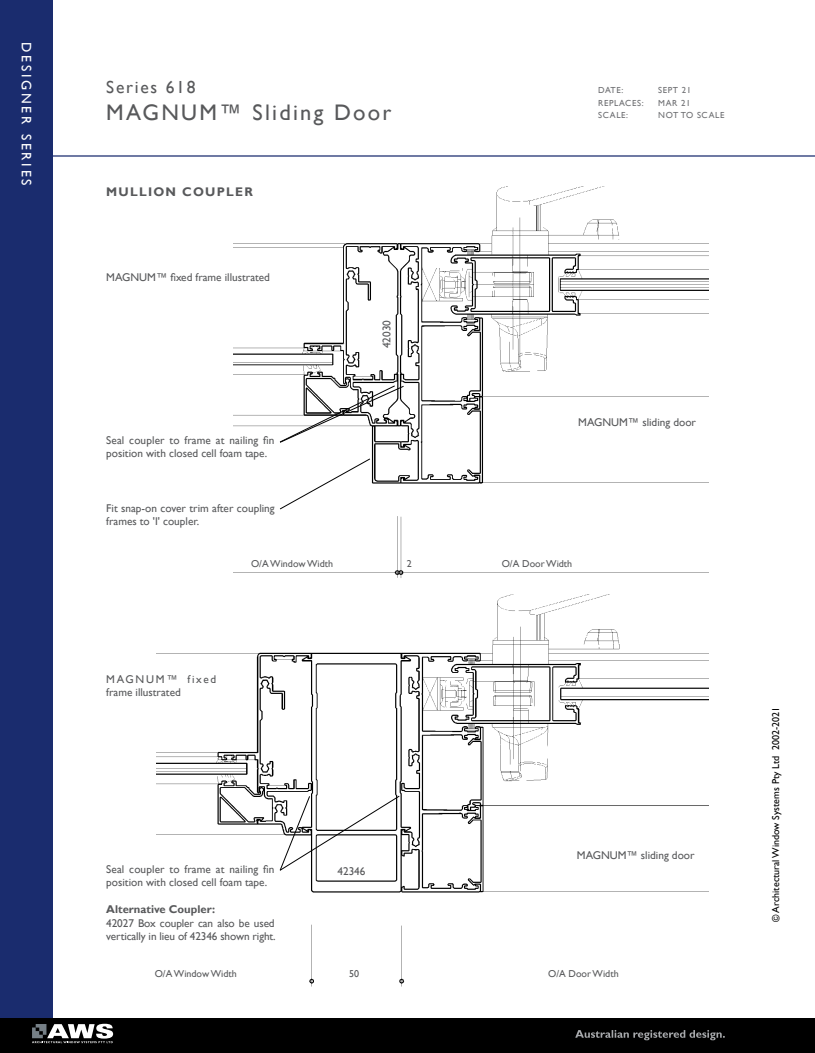
<style>
.page{position:relative;width:815px;height:1053px;background:#fff}
.page>*{position:absolute;margin:0;border:0;box-sizing:border-box;transform-origin:0 0}
.t1{font:22.5px "Gill Sans";letter-spacing:.1em;color:#58595b}
.t2{font:17.5px "Gill Sans";letter-spacing:.1em;color:#58595b}
.t3{font:13.75px "Gill Sans";letter-spacing:.2em;color:#fff}
.t4{font:700 12.5px "Gill Sans";letter-spacing:.1em;color:#58595b}
.t5{font:11.25px/13.5px "Gill Sans";color:#58595b}
.t6{font:700 11.25px "Gill Sans";color:#58595b}
.t7{font:10px "Gill Sans";color:#58595b}
.t8{font:10px "Gill Sans";color:#000}
.t9{font:8.75px "Gill Sans";letter-spacing:.07em;color:#6d6e71}
</style>
<div class="page">
<div style="left:0;top:0;width:53px;height:1052px;background:#1a2c6e"></div>
<div style="left:0;top:1018px;width:815px;height:34px;background:#000"></div>
<hr style="left:43px;top:155px;width:772px;height:2px;background:#1a2c6e">
<img style="left:157px;top:594px;width:552px;height:393px">
<img style="left:233px;top:187px;width:476px;height:391px">
<svg style="left:280px;top:385px;width:124px;height:57px"></svg>
<svg style="left:280px;top:458px;width:90px;height:51px"></svg>
<svg style="left:280px;top:795px;width:120px;height:75px"></svg>
<p class="t3" style="left:34px;top:42px;width:145px;rotate:90deg">DESIGNER SERIES</p>
<h2 class="t2" style="left:106px;top:77px;width:91px">Series 618</h2>
<h1 class="t1" style="left:106px;top:100px;width:287px">MAGNUM™ Sliding Door</h1>
<p class="t4" style="left:106px;top:184px;width:148px">MULLION COUPLER</p>
<p class="t5" style="left:106px;top:271px;width:165px">MAGNUM™ fixed frame illustrated</p>
<p class="t5" style="left:106px;top:433px;width:170px">Seal coupler to frame at nailing fin position with closed cell foam tape.</p>
<p class="t5" style="left:106px;top:501px;width:170px">Fit snap-on cover trim after coupling frames to 'I' coupler.</p>
<p class="t5" style="left:380px;top:348px;width:30px;rotate:-90deg">42030</p>
<p class="t9" style="left:598px;top:85px;width:27px">DATE:</p>
<p class="t9" style="left:658px;top:85px;width:34px">SEPT 21</p>
<p class="t9" style="left:598px;top:97px;width:47px">REPLACES:</p>
<p class="t9" style="left:658px;top:97px;width:34px">MAR 21</p>
<p class="t9" style="left:598px;top:110px;width:31px">SCALE:</p>
<p class="t9" style="left:658px;top:110px;width:68px">NOT TO SCALE</p>
<p class="t5" style="left:578px;top:416px;width:119px">MAGNUM™ sliding door</p>
<p class="t7" style="left:251px;top:558px;width:84px">O/A Window Width</p>
<p class="t7" style="left:502px;top:557px;width:72px">O/A Door Width</p>
<p class="t7" style="left:407px;top:558px;width:6px">2</p>
<p class="t5" style="left:106px;top:672px;width:111px">MAGNUM™ fixed frame illustrated</p>
<p class="t5" style="left:577px;top:849px;width:119px">MAGNUM™ sliding door</p>
<p class="t5" style="left:106px;top:862px;width:170px">Seal coupler to frame at nailing fin position with closed cell foam tape.</p>
<p class="t6" style="left:106px;top:902px;width:110px">Alternative Coupler:</p>
<p class="t5" style="left:106px;top:916px;width:171px">42027 Box coupler can also be used vertically in lieu of 42346 shown right.</p>
<p class="t5" style="left:337px;top:864px;width:30px">42346</p>
<p class="t7" style="left:155px;top:967px;width:84px">O/A Window Width</p>
<p class="t7" style="left:548px;top:967px;width:72px">O/A Door Width</p>
<p class="t7" style="left:349px;top:967px;width:11px">50</p>
<p class="t8" style="left:770px;top:921px;width:216px;rotate:-90deg">© Architectural Window Systems Pty Ltd 2002-2021</p>
</div>
